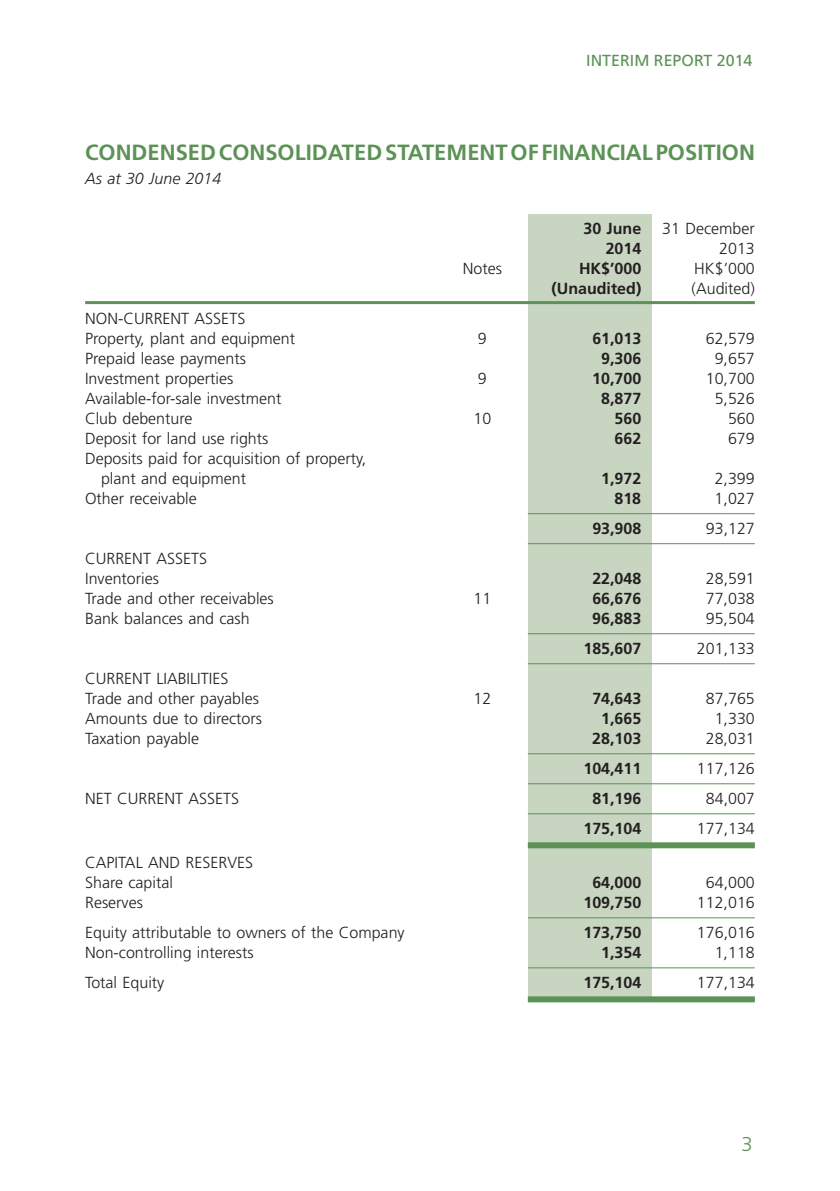
<style>
.page{position:relative;width:840px;height:1191px;background:#fff}
.page>*{position:absolute;margin:0;border:0;box-sizing:border-box;transform-origin:0 0}
.t1{font:700 22px "Frutiger LT Std";color:#5c9255}
.t2{font:300 20px "Frutiger LT Std";color:#5c9255}
.t3{font:300 16px/20px "Frutiger LT Std";color:#231f20}
.t4{font:700 16px "Frutiger LT Std";color:#231f20}
.t5{font:16px "Frutiger LT Std";color:#5c9255}
.t6{font:italic 300 16px "Frutiger LT Std";color:#231f20}
</style>
<div class="page">
<div style="left:527px;top:214px;width:124px;height:787px;background:#c8d5c1"></div>
<hr style="left:85px;top:301px;width:669px;height:3px;background:#5c9255">
<hr style="left:527px;top:513px;width:227px;height:1px;background:#5c9255">
<hr style="left:527px;top:543px;width:227px;height:1px;background:#5c9255">
<hr style="left:527px;top:633px;width:227px;height:1px;background:#5c9255">
<hr style="left:527px;top:663px;width:227px;height:1px;background:#5c9255">
<hr style="left:527px;top:753px;width:227px;height:1px;background:#5c9255">
<hr style="left:527px;top:783px;width:227px;height:1px;background:#5c9255">
<hr style="left:527px;top:813px;width:227px;height:1px;background:#5c9255">
<div style="left:527px;top:842px;width:227px;height:6px;background:#5c9255"></div>
<hr style="left:527px;top:917px;width:227px;height:1px;background:#5c9255">
<hr style="left:527px;top:967px;width:227px;height:1px;background:#5c9255">
<div style="left:527px;top:996px;width:227px;height:6px;background:#5c9255"></div>
<p class="t5" style="left:586px;top:51px;width:167px">INTERIM REPORT 2014</p>
<h1 class="t1" style="left:85px;top:139px;width:671px">CONDENSED CONSOLIDATED STATEMENT OF FINANCIAL POSITION</h1>
<p class="t6" style="left:85px;top:169px;width:138px">As at 30 June 2014</p>
<p class="t4" style="left:583px;top:219px;width:59px">30 June</p>
<p class="t3" style="left:662px;top:219px;width:94px">31 December</p>
<p class="t4" style="left:605px;top:239px;width:37px">2014</p>
<p class="t3" style="left:718px;top:239px;width:37px">2013</p>
<p class="t3" style="left:462px;top:259px;width:41px">Notes</p>
<p class="t4" style="left:578px;top:259px;width:64px">HK$’000</p>
<p class="t3" style="left:694px;top:259px;width:62px">HK$’000</p>
<p class="t4" style="left:551px;top:279px;width:91px">(Unaudited)</p>
<p class="t3" style="left:691px;top:279px;width:65px">(Audited)</p>
<p class="t3" style="left:85px;top:309px;width:211px">NON-CURRENT ASSETS<br>Property, plant and equipment</p>
<p class="t3" style="left:477px;top:329px;width:10px">9</p>
<p class="t4" style="left:592px;top:329px;width:50px">61,013</p>
<p class="t3" style="left:705px;top:329px;width:50px">62,579</p>
<p class="t3" style="left:85px;top:349px;width:162px">Prepaid lease payments</p>
<p class="t4" style="left:601px;top:349px;width:42px">9,306</p>
<p class="t3" style="left:714px;top:349px;width:42px">9,657</p>
<p class="t3" style="left:85px;top:369px;width:150px">Investment properties</p>
<p class="t3" style="left:477px;top:369px;width:10px">9</p>
<p class="t4" style="left:592px;top:369px;width:50px">10,700</p>
<p class="t3" style="left:705px;top:369px;width:50px">10,700</p>
<p class="t3" style="left:85px;top:389px;width:198px">Available-for-sale investment</p>
<p class="t4" style="left:601px;top:389px;width:42px">8,877</p>
<p class="t3" style="left:714px;top:389px;width:42px">5,526</p>
<p class="t3" style="left:85px;top:409px;width:109px">Club debenture</p>
<p class="t3" style="left:473px;top:409px;width:19px">10</p>
<p class="t4" style="left:614px;top:409px;width:28px">560</p>
<p class="t3" style="left:727px;top:409px;width:28px">560</p>
<p class="t3" style="left:85px;top:429px;width:185px">Deposit for land use rights</p>
<p class="t4" style="left:614px;top:429px;width:28px">662</p>
<p class="t3" style="left:727px;top:429px;width:28px">679</p>
<p class="t3" style="left:101px;top:449px;width:266px;text-indent:-16px">Deposits paid for acquisition of property, plant and equipment</p>
<p class="t4" style="left:600px;top:469px;width:42px">1,972</p>
<p class="t3" style="left:714px;top:469px;width:42px">2,399</p>
<p class="t3" style="left:85px;top:489px;width:113px">Other receivable</p>
<p class="t4" style="left:614px;top:489px;width:28px">818</p>
<p class="t3" style="left:714px;top:489px;width:42px">1,027</p>
<p class="t4" style="left:592px;top:519px;width:50px">93,908</p>
<p class="t3" style="left:705px;top:519px;width:50px">93,127</p>
<p class="t3" style="left:85px;top:549px;width:123px">CURRENT ASSETS<br>Inventories</p>
<p class="t4" style="left:592px;top:569px;width:50px">22,048</p>
<p class="t3" style="left:705px;top:569px;width:50px">28,591</p>
<p class="t3" style="left:85px;top:589px;width:190px">Trade and other receivables</p>
<p class="t3" style="left:473px;top:589px;width:19px">11</p>
<p class="t4" style="left:592px;top:589px;width:50px">66,676</p>
<p class="t3" style="left:705px;top:589px;width:50px">77,038</p>
<p class="t3" style="left:85px;top:609px;width:166px">Bank balances and cash</p>
<p class="t4" style="left:592px;top:609px;width:50px">96,883</p>
<p class="t3" style="left:705px;top:609px;width:50px">95,504</p>
<p class="t4" style="left:583px;top:639px;width:59px">185,607</p>
<p class="t3" style="left:696px;top:639px;width:59px">201,133</p>
<p class="t3" style="left:85px;top:669px;width:175px">CURRENT LIABILITIES<br>Trade and other payables</p>
<p class="t3" style="left:473px;top:689px;width:19px">12</p>
<p class="t4" style="left:592px;top:689px;width:50px">74,643</p>
<p class="t3" style="left:705px;top:689px;width:50px">87,765</p>
<p class="t3" style="left:85px;top:709px;width:178px">Amounts due to directors</p>
<p class="t4" style="left:601px;top:709px;width:42px">1,665</p>
<p class="t3" style="left:714px;top:709px;width:42px">1,330</p>
<p class="t3" style="left:85px;top:729px;width:115px">Taxation payable</p>
<p class="t4" style="left:592px;top:729px;width:50px">28,103</p>
<p class="t3" style="left:705px;top:729px;width:50px">28,031</p>
<p class="t4" style="left:583px;top:759px;width:59px">104,411</p>
<p class="t3" style="left:696px;top:759px;width:59px">117,126</p>
<p class="t3" style="left:85px;top:789px;width:155px">NET CURRENT ASSETS</p>
<p class="t4" style="left:592px;top:789px;width:50px">81,196</p>
<p class="t3" style="left:705px;top:789px;width:50px">84,007</p>
<p class="t4" style="left:583px;top:819px;width:59px">175,104</p>
<p class="t3" style="left:696px;top:819px;width:59px">177,134</p>
<p class="t3" style="left:85px;top:853px;width:169px">CAPITAL AND RESERVES<br>Share capital</p>
<p class="t4" style="left:592px;top:873px;width:50px">64,000</p>
<p class="t3" style="left:705px;top:873px;width:50px">64,000</p>
<p class="t3" style="left:85px;top:893px;width:59px">Reserves</p>
<p class="t4" style="left:583px;top:893px;width:59px">109,750</p>
<p class="t3" style="left:696px;top:893px;width:59px">112,016</p>
<p class="t3" style="left:85px;top:923px;width:321px">Equity attributable to owners of the Company</p>
<p class="t4" style="left:583px;top:923px;width:59px">173,750</p>
<p class="t3" style="left:696px;top:923px;width:59px">176,016</p>
<p class="t3" style="left:85px;top:943px;width:170px">Non-controlling interests</p>
<p class="t4" style="left:601px;top:943px;width:42px">1,354</p>
<p class="t3" style="left:714px;top:943px;width:42px">1,118</p>
<p class="t3" style="left:85px;top:973px;width:81px">Total Equity</p>
<p class="t4" style="left:583px;top:973px;width:59px">175,104</p>
<p class="t3" style="left:696px;top:973px;width:59px">177,134</p>
<p class="t2" style="left:741px;top:1132px;width:13px">3</p>
</div>
